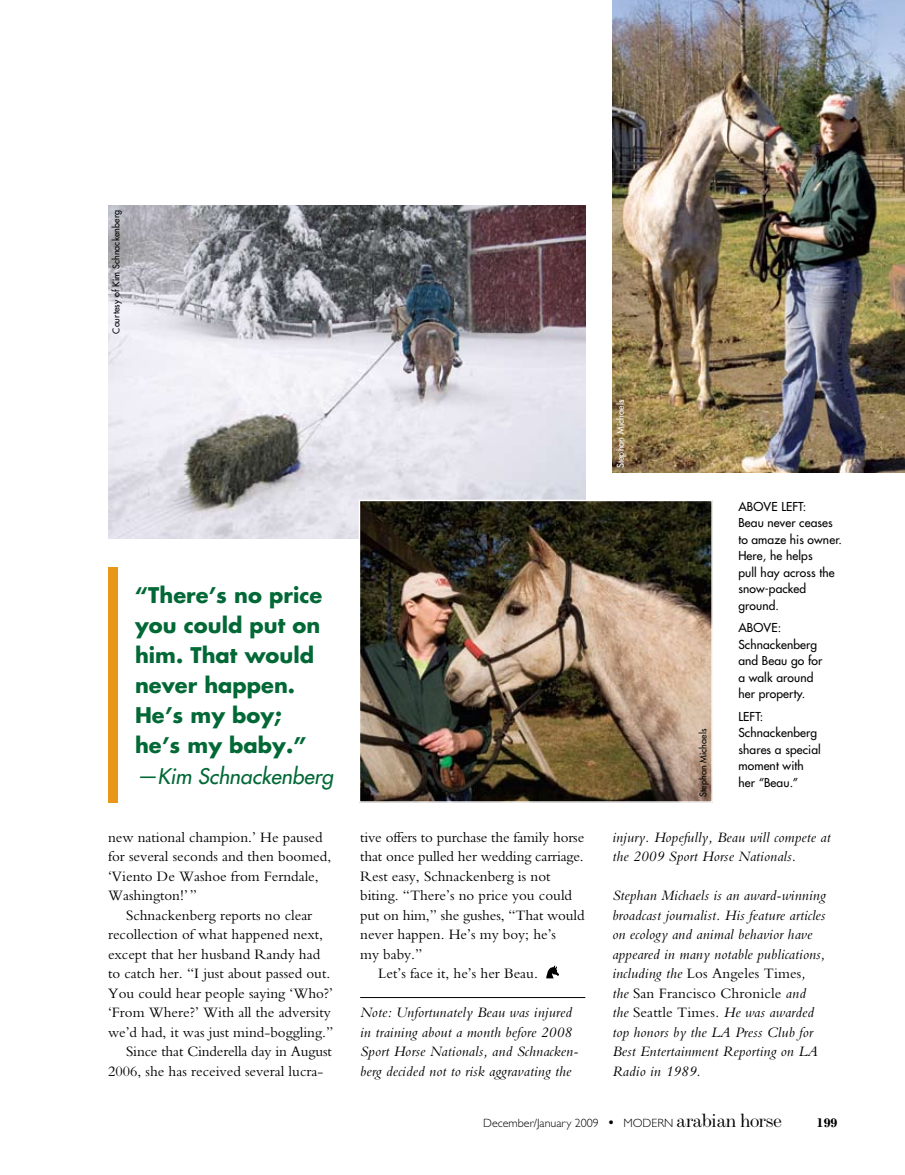
<style>
.page{position:relative;width:905px;height:1175px;background:#fff}
.page>*{position:absolute;margin:0;border:0;box-sizing:border-box;transform-origin:0 0}
.t1{font:700 21px/30px "Futura";color:#026836}
.t2{font:italic 21px "Futura";color:#026836}
.t3{font:15px/19.5px "Bembo";color:#000}
.t4{font:italic 15px/19.5px "Bembo";letter-spacing:.01em;color:#000}
.t5{font:700 13.5px "Modern";color:#000}
.t6{font:12px/16.5px "Futura";letter-spacing:.01em;color:#000}
.t7{font:300 12px "Gill Sans";color:#000}
.t8{font:9px "Futura";letter-spacing:.01em;color:#000}
.t9{font:9px "Futura";color:#fff}
.s1{font-style:normal}
.s2{font-family:"Modern";font-weight:700;font-size:13.5px}
.s3{font-family:"Modern";font-weight:400;font-stretch:expanded;font-size:19.5px}
</style>
<div class="page">
<hr style="left:360px;top:997px;width:225px;height:1px;background:#000">
<svg style="left:546px;top:965px;width:13px;height:13px"></svg>
<img style="left:108px;top:206px;width:477px;height:332px">
<img style="left:361px;top:503px;width:348px;height:296px">
<div style="left:358px;top:500px;width:354px;height:302px;border:2px solid #fff"></div>
<div style="left:108px;top:567px;width:9px;height:235px;background:#e89719"></div>
<img style="left:612px;top:0;width:292px;height:472px">
<p class="t8" style="left:111px;top:333px;width:125px;rotate:-90deg">Courtesy of Kim Schnackenberg</p>
<h1 class="t1" style="left:135px;top:580px;width:189px">“There’s no price you could put on him. That would never happen.<br>He’s my boy; he’s my baby.”</h1>
<h1 class="t2" style="left:137px;top:762px;width:198px">—Kim Schnackenberg</h1>
<p class="t3" style="left:108px;top:827px;width:225px">new national champion.’ He paused for several seconds and then boomed, ‘Viento De Washoe from Ferndale,<br>Washington!’ ”</p>
<p class="t3" style="left:126px;top:905px;width:188px">Schnackenberg reports no clear</p>
<p class="t3" style="left:108px;top:924px;width:216px">recollection of what happened next,</p>
<p class="t3" style="left:108px;top:944px;width:214px">except that her husband Randy had</p>
<p class="t3" style="left:108px;top:963px;width:224px">to catch her. “I just about passed out.</p>
<p class="t3" style="left:108px;top:983px;width:227px">You could hear people saying ‘Who?’</p>
<p class="t3" style="left:108px;top:1002px;width:224px">‘From Where?’ With all the adversity</p>
<p class="t3" style="left:108px;top:1022px;width:227px">we’d had, it was just mind-boggling.”</p>
<p class="t3" style="left:126px;top:1041px;width:207px">Since that Cinderella day in August</p>
<p class="t3" style="left:108px;top:1061px;width:217px">2006, she has received several lucra-</p>
<p class="t3" style="left:360px;top:827px;width:225px">tive offers to purchase the family horse</p>
<p class="t3" style="left:360px;top:846px;width:225px">that once pulled her wedding carriage.</p>
<p class="t3" style="left:360px;top:866px;width:192px">Rest easy, Schnackenberg is not</p>
<p class="t3" style="left:360px;top:885px;width:213px">biting. “There’s no price you could</p>
<p class="t3" style="left:360px;top:905px;width:226px">put on him,” she gushes, “That would</p>
<p class="t3" style="left:360px;top:924px;width:197px">never happen. He’s my boy; he’s</p>
<p class="t3" style="left:360px;top:944px;width:64px">my baby.”</p>
<p class="t3" style="left:378px;top:963px;width:161px">Let’s face it, he’s her Beau.</p>
<p class="t4" style="left:360px;top:1002px;width:220px">Note: Unfortunately Beau was injured in training about a month before 2008<br>Sport Horse Nationals, and Schnacken&shy;berg decided not to risk aggravating the</p>
<p class="t9" style="left:615px;top:468px;width:70px;rotate:-90deg">Stephan Michaels</p>
<p class="t8" style="left:697px;top:796px;width:70px;rotate:-90deg">Stephan Michaels</p>
<p class="t6" style="left:738px;top:498px;width:105px">ABOVE LE FT:<br>Beau never ceases to amaze his owner.<br>Here, he helps<br>pull hay across the snow-packed ground.</p>
<p class="t6" style="left:738px;top:619px;width:85px">ABOVE:<br>Schnackenberg and Beau go for a walk around her property.</p>
<p class="t6" style="left:738px;top:708px;width:84px">LE FT:<br>Schnackenberg shares a special moment with her “Beau.”</p>
<p class="t4" style="left:612px;top:827px;width:220px">injury. Hopefully, Beau will compete at the 2009 Sport Horse Nationals.</p>
<p class="t4" style="left:612px;top:885px;width:215px">Stephan Michaels is an award-winning broadcast journalist. His feature articles on ecology and animal behavior have appeared in many notable publications, including the <span class="s1">Los Angeles Times</span>, the <span class="s1">San Francisco Chronicle</span> and the <span class="s1">Seattle Times</span>. He was awarded top honors by the LA Press Club for Best Entertainment Reporting on LA Radio in 1989.</p>
<p class="t7" style="left:483px;top:1115px;width:300px">December/January 2009 <span class="s2">•</span> Modern <span class="s3">arabian horse</span></p>
<p class="t5" style="left:816px;top:1113px;width:22px">199</p>
</div>
